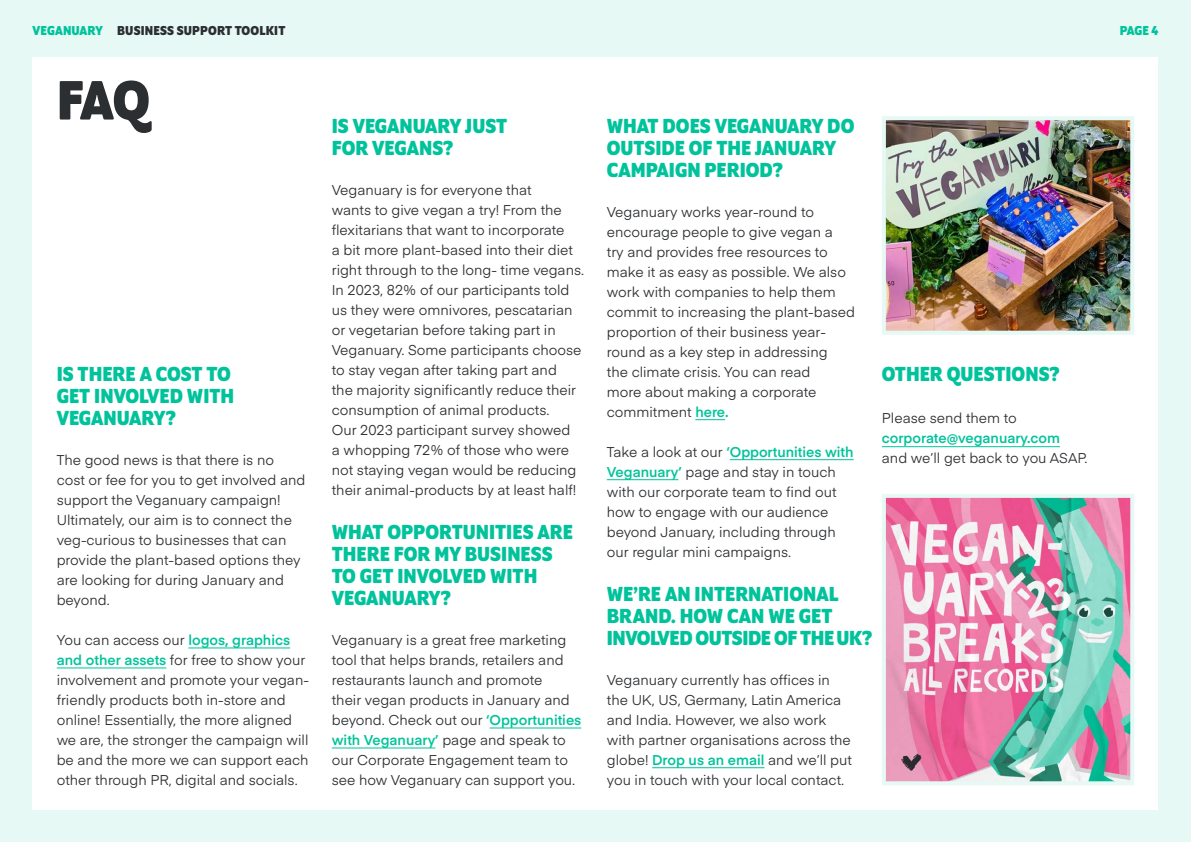
<style>
.page{position:relative;width:1191px;height:842px;background:#e6f9f5}
.page>*{position:absolute;margin:0;border:0;box-sizing:border-box;transform-origin:0 0}
.t1{font:700 60px "Program OT";color:#2c2f32}
.t2{font:700 22px/22px "Program OT";color:#00c39b}
.t3{font:14px/20px "Eina 01";color:#2c2f32}
.t4{font:700 14px "Program OT";letter-spacing:.01em;color:#2c2f32}
.t5{font:600 14px "Eina 01";color:#00c39b}
.t6{font:700 14px "Program OT";color:#00c39b}
.s1{color:#00c39b}
.s2{font-weight:600;color:#00c39b}
</style>
<div class="page">
<div style="left:33px;top:57px;width:1125px;height:752px;background:#fff"></div>
<hr style="left:188px;top:647px;width:102px;height:1px;background:#00c39b">
<hr style="left:57px;top:667px;width:109px;height:1px;background:#00c39b">
<hr style="left:489px;top:727px;width:92px;height:1px;background:#00c39b">
<hr style="left:332px;top:747px;width:103px;height:1px;background:#00c39b">
<hr style="left:695px;top:419px;width:30px;height:1px;background:#00c39b">
<hr style="left:730px;top:459px;width:123px;height:1px;background:#00c39b">
<hr style="left:607px;top:479px;width:71px;height:1px;background:#00c39b">
<hr style="left:652px;top:767px;width:112px;height:1px;background:#00c39b">
<hr style="left:882px;top:446px;width:178px;height:1px;background:#00c39b">
<img style="left:882px;top:116px;width:252px;height:219px">
<svg style="left:882px;top:494px;width:252px;height:291px"></svg>
<p class="t4" style="left:33px;top:22px;width:254px"><span class="s1">VEGANUARY</span> BUSINESS SUPPORT TOOLKIT</p>
<p class="t6" style="left:1119px;top:22px;width:40px">PAGE 4</p>
<h1 class="t1" style="left:57px;top:66px;width:95px">FAQ</h1>
<h2 class="t2" style="left:57px;top:362px;width:179px">IS THERE A COST TO<br>GET INVOLVED WITH<br>VEGANUARY?</h2>
<p class="t3" style="left:57px;top:449px;width:250px">The good news is that there is no cost or fee for you to get involved and support the Veganuary campaign!<br>Ultimately, our aim is to connect the veg-curious to businesses that can provide the plant-based options they are looking for during January and beyond.</p>
<p class="t3" style="left:57px;top:629px;width:254px">You can access our <span class="s2">logos, graphics and other assets</span> for free to show your involvement and promote your vegan&shy;friendly products both in-store and online! Essentially, the more aligned we are, the stronger the campaign will be and the more we can support each other through PR, digital and socials.</p>
<h2 class="t2" style="left:332px;top:114px;width:177px">IS VEGANUARY JUST<br>FOR VEGANS?</h2>
<p class="t3" style="left:332px;top:179px;width:254px">Veganuary is for everyone that<br>wants to give vegan a try! From the flexitarians that want to incorporate<br>a bit more plant-based into their diet right through to the long- time vegans.<br>In 2023, 82% of our participants told us they were omnivores, pescatarian or vegetarian before taking part in Veganuary. Some participants choose to stay vegan after taking part and<br>the majority significantly reduce their consumption of animal products.<br>Our 2023 participant survey showed<br>a whopping 72% of those who were not staying vegan would be reducing their animal-products by at least half!</p>
<h2 class="t2" style="left:332px;top:520px;width:243px">WHAT OPPORTUNITIES ARE<br>THERE FOR MY BUSINESS<br>TO GET INVOLVED WITH<br>VEGANUARY?</h2>
<p class="t3" style="left:332px;top:629px;width:251px">Veganuary is a great free marketing tool that helps brands, retailers and restaurants launch and promote<br>their vegan products in January and beyond. Check out our <span class="s2">‘Opportunities with Veganuary’</span> page and speak to our Corporate Engagement team to see how Veganuary can support you.</p>
<h2 class="t2" style="left:607px;top:114px;width:249px">WHAT DOES VEGANUARY DO<br>OUTSIDE OF THE JANUARY<br>CAMPAIGN PERIOD?</h2>
<p class="t3" style="left:607px;top:201px;width:250px">Veganuary works year-round to encourage people to give vegan a<br>try and provides free resources to make it as easy as possible. We also work with companies to help them commit to increasing the plant-based proportion of their business year&shy;round as a key step in addressing<br>the climate crisis. You can read<br>more about making a corporate commitment <span class="s2">here.</span></p>
<p class="t3" style="left:607px;top:441px;width:248px">Take a look at our <span class="s2">‘Opportunities with Veganuary’</span> page and stay in touch with our corporate team to find out how to engage with our audience beyond January, including through our regular mini campaigns.</p>
<h2 class="t2" style="left:607px;top:582px;width:267px">WE’RE AN INTERNATIONAL<br>BRAND. HOW CAN WE GET<br>INVOLVED OUTSIDE OF THEUK?</h2>
<p class="t3" style="left:607px;top:669px;width:247px">Veganuary currently has offices in the UK, US, Germany, Latin America and India. However, we also work with partner organisations across the globe! <span class="s2">Drop us an email</span> and we’ll put you in touch with your local contact.</p>
<h2 class="t2" style="left:882px;top:362px;width:179px">OTHER QUESTIONS?</h2>
<p class="t3" style="left:882px;top:407px;width:136px">Please send them to</p>
<p class="t5" style="left:882px;top:427px;width:179px">corporate@veganuary.com</p>
<p class="t3" style="left:882px;top:447px;width:207px">and we’ll get back to you ASAP.</p>
</div>
